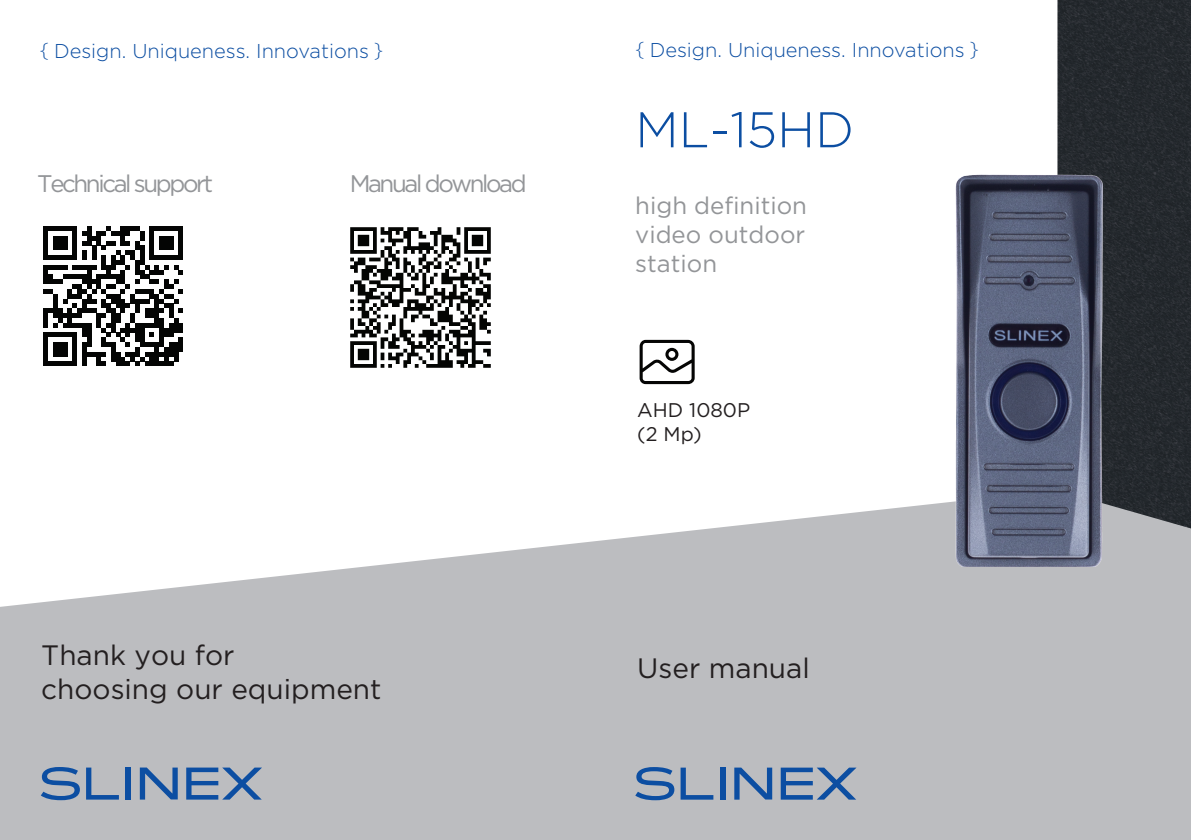
<style>
.page{position:relative;width:1191px;height:840px;background:#fff}
.page>*{position:absolute;margin:0;border:0;box-sizing:border-box;transform-origin:0 0}
.t1{font:300 50px "Gotham Pro";color:#0c4ea2}
.t2{font:28px/33.6px "Gotham Pro";color:#231f20}
.t3{font:24px/28.8px "Gotham Pro";letter-spacing:-.05em;color:#939598;text-align:justify}
.t4{font:24px "Gotham Pro";letter-spacing:-.1em;color:#939598}
.t5{font:300 20px "Gotham Pro";color:#0c4ea2}
.t6{font:19.8px/24px "Gotham Pro";color:#231f20}
</style>
<div class="page">
<svg style="left:639px;top:339px;width:55px;height:45px"></svg>
<img style="left:1057px;top:0;width:134px;height:490px">
<svg style="left:0;top:490px;width:1191px;height:349px;fill:#bcbdc0"></svg>
<img style="left:955px;top:174px;width:147px;height:392px">
<svg style="left:635px;top:766px;width:39px;height:33px"></svg>
<svg style="left:680px;top:767px;width:33px;height:32px"></svg>
<div style="left:720px;top:767px;width:5px;height:32px;background:#0c4ea2"></div>
<svg style="left:734px;top:767px;width:38px;height:32px"></svg>
<svg style="left:780px;top:767px;width:76px;height:32px;background:#7791b4"></svg>
<svg style="left:41px;top:766px;width:39px;height:33px"></svg>
<svg style="left:86px;top:767px;width:33px;height:32px"></svg>
<div style="left:125px;top:767px;width:6px;height:32px;background:#0c4ea2"></div>
<svg style="left:140px;top:767px;width:38px;height:32px"></svg>
<svg style="left:186px;top:767px;width:76px;height:32px;background:#7791b4"></svg>
<img style="left:350px;top:227px;width:141px;height:141px">
<svg style="left:43px;top:226px;width:140px;height:140px"></svg>
<p class="t5" style="left:40px;top:40px;width:345px">{ Design. Uniqueness. Innovations }</p>
<p class="t5" style="left:635px;top:39px;width:345px">{ Design. Uniqueness. Innovations }</p>
<p class="t4" style="left:37px;top:170px;width:177px">Technical support</p>
<p class="t4" style="left:350px;top:170px;width:178px">Manual download</p>
<p class="t2" style="left:41px;top:638px;width:342px">Thank you for<br>choosing our equipment</p>
<p class="t1" style="left:635px;top:102px;width:220px">ML-15HD</p>
<p class="t3" style="left:635px;top:191px;width:173px">high definition video outdoor station</p>
<p class="t6" style="left:637px;top:397px;width:114px">AHD 1080P (2 Mp)</p>
<p class="t2" style="left:637px;top:650px;width:174px">User manual</p>
</div>
